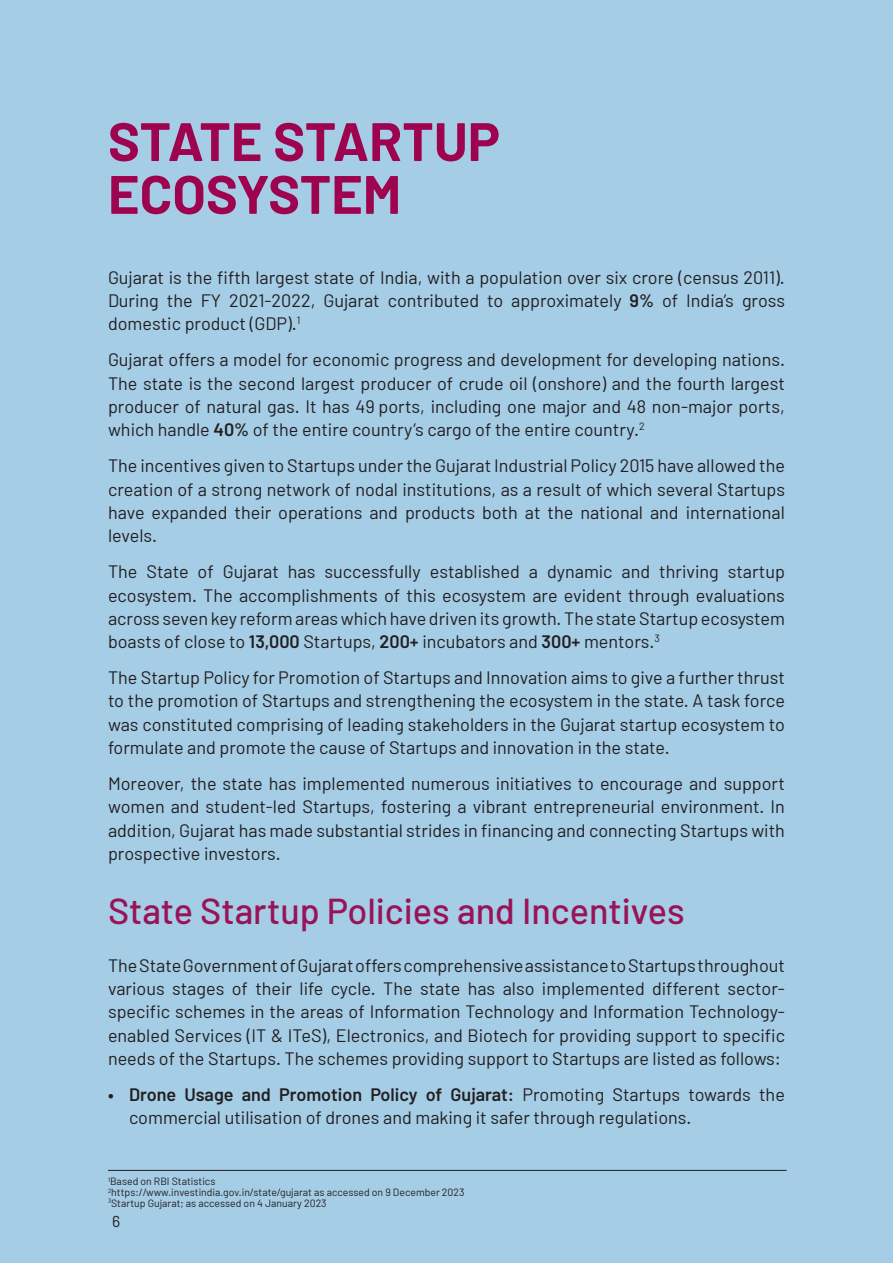
<style>
.page{position:relative;width:893px;height:1263px;background:#a5cde6}
.page>*{position:absolute;margin:0;border:0;box-sizing:border-box;transform-origin:0 0}
.main_head{font:700 54px/52.8px "Barlow";color:#9e034f}
.Sub_head_main{font:500 36px "Barlow";color:#991357}
.Body_Text{font:18px/23.2px "Barlow";color:#231f20;text-align:justify}
.Indent-1{font:18px/23.2px "Barlow";color:#231f20}
.t1{font:15.75px "Barlow";color:#231f20}
.Footnote{font:10.5px "Barlow";color:#231f20}
.s1{font-weight:600}
</style>
<div class="page">
<hr style="left:108px;top:1170px;width:679px;height:1px;background:#231f20">
<p class="main_head" style="left:108px;top:115px;width:393px">STATE STARTUP<br>ECOSYSTEM</p>
<p class="Body_Text" style="left:108px;top:265px;width:678px">Gujarat is the fifth largest state of India, with a population over six crore (census 2011).<br>During the FY 2021-2022, Gujarat contributed to approximately <span class="s1">9%</span> of India’s gross domestic product (GDP).<sup>1</sup></p>
<p class="Body_Text" style="left:108px;top:348px;width:678px">Gujarat offers a model for economic progress and development for developing nations.<br>The state is the second largest producer of crude oil (onshore) and the fourth largest producer of natural gas. It has 49 ports, including one major and 48 non-major ports, which handle <span class="s1">40%</span> of the entire country’s cargo of the entire country.<sup>2</sup></p>
<p class="Body_Text" style="left:108px;top:454px;width:679px">The incentives given to Startups under the Gujarat Industrial Policy 2015 have allowed the creation of a strong network of nodal institutions, as a result of which several Startups have expanded their operations and products both at the national and international levels.</p>
<p class="Body_Text" style="left:108px;top:560px;width:678px">The State of Gujarat has successfully established a dynamic and thriving startup ecosystem. The accomplishments of this ecosystem are evident through evaluations across seven key reform areas which have driven its growth. The state Startup ecosystem boasts of close to <span class="s1">13,000</span> Startups, <span class="s1">200+</span> incubators and <span class="s1">300+</span> mentors.<sup>3</sup></p>
<p class="Body_Text" style="left:108px;top:666px;width:679px">The Startup Policy for Promotion of Startups and Innovation aims to give a further thrust to the promotion of Startups and strengthening the ecosystem in the state. A task force was constituted comprising of leading stakeholders in the Gujarat startup ecosystem to formulate and promote the cause of Startups and innovation in the state.</p>
<p class="Body_Text" style="left:108px;top:772px;width:678px">Moreover, the state has implemented numerous initiatives to encourage and support women and student-led Startups, fostering a vibrant entrepreneurial environment. In addition, Gujarat has made substantial strides in financing and connecting Startups with prospective investors.</p>
<p class="Sub_head_main" style="left:108px;top:888px;width:578px">State Startup Policies and Incentives</p>
<p class="Body_Text" style="left:108px;top:953px;width:678px">The State Government of Gujarat offers comprehensive assistance to Startups throughout various stages of their life cycle. The state has also implemented different sector&shy;specific schemes in the areas of Information Technology and Information Technology&shy;enabled Services (IT &amp; ITeS), Electronics, and Biotech for providing support to specific needs of the Startups. The schemes providing support to Startups are listed as follows:</p>
<p class="Indent-1" style="left:129px;top:1082px;width:657px;text-indent:-21px"><span class="s1">• Drone Usage and Promotion Policy of Gujarat:</span> Promoting Startups towards the commercial utilisation of drones and making it safer through regulations.</p>
<p class="Footnote" style="left:108px;top:1175px;width:109px"><sup>1</sup>Based on RBI Statistics</p>
<p class="Footnote" style="left:108px;top:1186px;width:358px"><sup>2</sup>https://www.investindia.gov.in/state/gujarat as accessed on 9 December 2023</p>
<p class="Footnote" style="left:108px;top:1196px;width:220px"><sup>3</sup>Startup Gujarat; as accessed on 4 January 2023</p>
<p class="t1" style="left:112px;top:1212px;width:10px">6</p>
</div>
